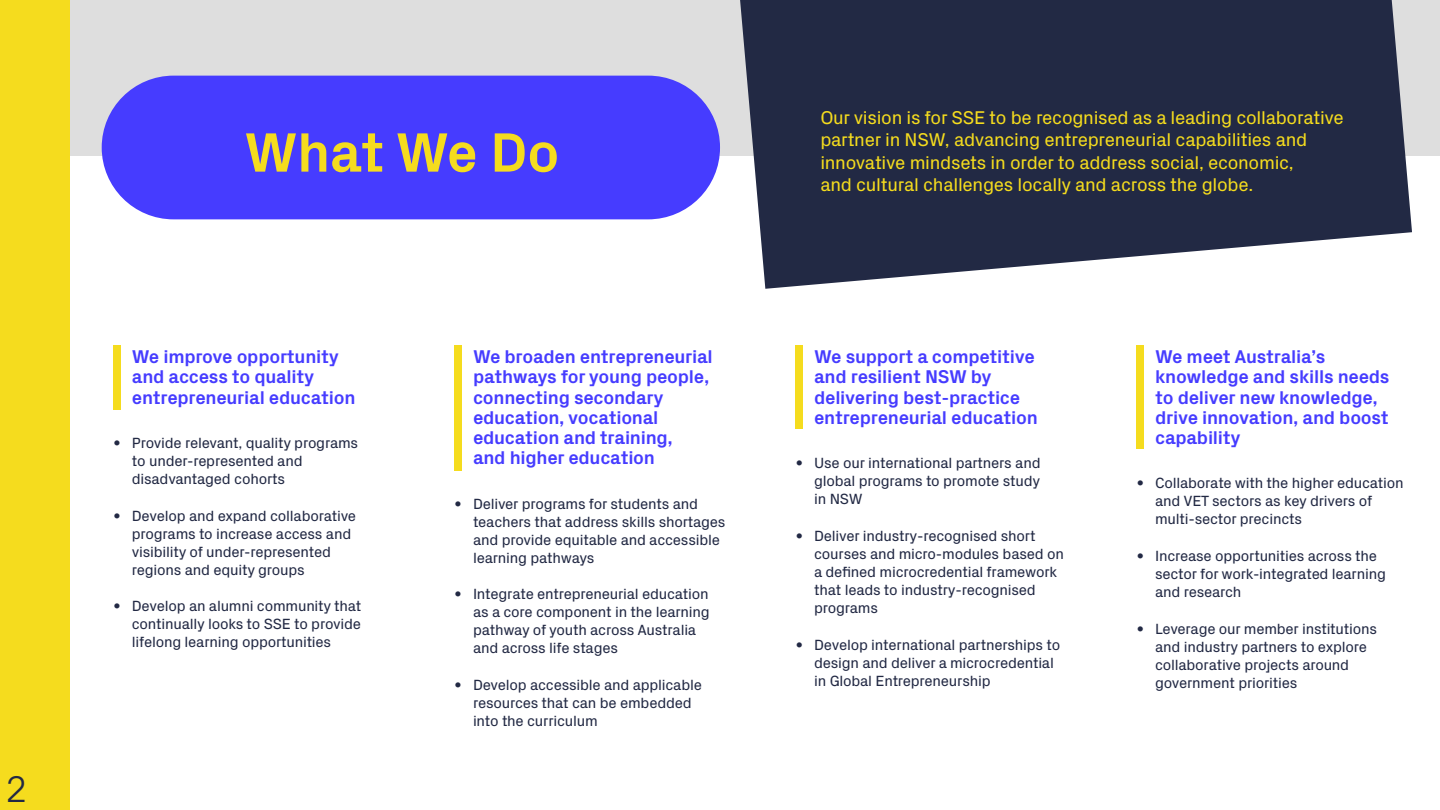
<style>
.page{position:relative;width:1440px;height:810px;background:#fff}
.page>*{position:absolute;margin:0;border:0;box-sizing:border-box;transform-origin:0 0}
.t1{font:700 56.25px "Px Grotesk";letter-spacing:-.015em;color:#f5dc1e}
.t2{font:300 37.5px "Px Grotesk";color:#222944}
.t3{font:700 18.75px/20.2px "Px Grotesk";letter-spacing:-.015em;color:#463cff}
.t4{font:18.75px/22.5px "Px Grotesk";letter-spacing:-.015em;color:#f5dc1e}
.t5{font:15px/18px "Px Grotesk";letter-spacing:-.015em;color:#222944}
</style>
<div class="page">
<div style="left:0;top:0;width:1440px;height:155px;background:#dedede"></div>
<div style="left:0;top:0;width:70px;height:810px;background:#f5dc1e"></div>
<svg style="left:740px;top:0;width:672px;height:289px;fill:#222944"></svg>
<div style="left:102px;top:76px;width:618px;height:143px;background:#463cff;border-radius:72px"></div>
<div style="left:113px;top:345px;width:8px;height:64px;background:#f5dc1e"></div>
<div style="left:454px;top:345px;width:8px;height:125px;background:#f5dc1e"></div>
<div style="left:795px;top:345px;width:8px;height:83px;background:#f5dc1e"></div>
<div style="left:1136px;top:345px;width:8px;height:103px;background:#f5dc1e"></div>
<h2 class="t2" style="left:5px;top:762px;width:24px">2</h2>
<h1 class="t1" style="left:244px;top:112px;width:317px">What We Do</h1>
<p class="t3" style="left:132px;top:346px;width:225px">We improve opportunity and access to quality entrepreneurial education</p>
<p class="t5" style="left:132px;top:433px;width:228px;text-indent:-19px">• Provide relevant, quality programs to under-represented and disadvantaged cohorts</p>
<p class="t5" style="left:132px;top:506px;width:226px;text-indent:-19px">• Develop and expand collaborative programs to increase access and visibility of under-represented regions and equity groups</p>
<p class="t5" style="left:132px;top:596px;width:231px;text-align:justify;text-indent:-19px">• Develop an alumni community that continually looks to SSE to provide lifelong learning opportunities</p>
<p class="t3" style="left:473px;top:346px;width:241px">We broaden entrepreneurial pathways for young people, connecting secondary education, vocational education and training,<br>and higher education</p>
<p class="t5" style="left:473px;top:494px;width:254px;text-indent:-19px">• Deliver programs for students and teachers that address skills shortages and provide equitable and accessible learning pathways</p>
<p class="t5" style="left:473px;top:584px;width:238px;text-indent:-19px">• Integrate entrepreneurial education as a core component in the learning pathway of youth across Australia and across life stages</p>
<p class="t5" style="left:473px;top:675px;width:230px;text-indent:-19px">• Develop accessible and applicable resources that can be embedded into the curriculum</p>
<p class="t4" style="left:820px;top:105px;width:525px">Our vision is for SSE to be recognised as a leading collaborative partner in NSW, advancing entrepreneurial capabilities and innovative mindsets in order to address social, economic,<br>and cultural challenges locally and across the globe.</p>
<p class="t3" style="left:814px;top:346px;width:225px">We support a competitive and resilient NSW by delivering best-practice entrepreneurial education</p>
<p class="t5" style="left:814px;top:453px;width:228px;text-align:justify;text-indent:-19px">• Use our international partners and global programs to promote study in NSW</p>
<p class="t5" style="left:814px;top:526px;width:251px;text-indent:-19px">• Deliver industry-recognised short courses and micro-modules based on a defined microcredential framework that leads to industry-recognised programs</p>
<p class="t5" style="left:814px;top:635px;width:248px;text-indent:-19px">• Develop international partnerships to design and deliver a microcredential in Global Entrepreneurship</p>
<p class="t3" style="left:1155px;top:346px;width:236px">We meet Australia’s knowledge and skills needs to deliver new knowledge, drive innovation, and boost capability</p>
<p class="t5" style="left:1155px;top:473px;width:250px;text-indent:-19px">• Collaborate with the higher education and VET sectors as key drivers of multi-sector precincts</p>
<p class="t5" style="left:1155px;top:546px;width:232px;text-indent:-19px">• Increase opportunities across the sector for work-integrated learning and research</p>
<p class="t5" style="left:1155px;top:619px;width:223px;text-indent:-19px">• Leverage our member institutions and industry partners to explore collaborative projects around government priorities</p>
</div>
